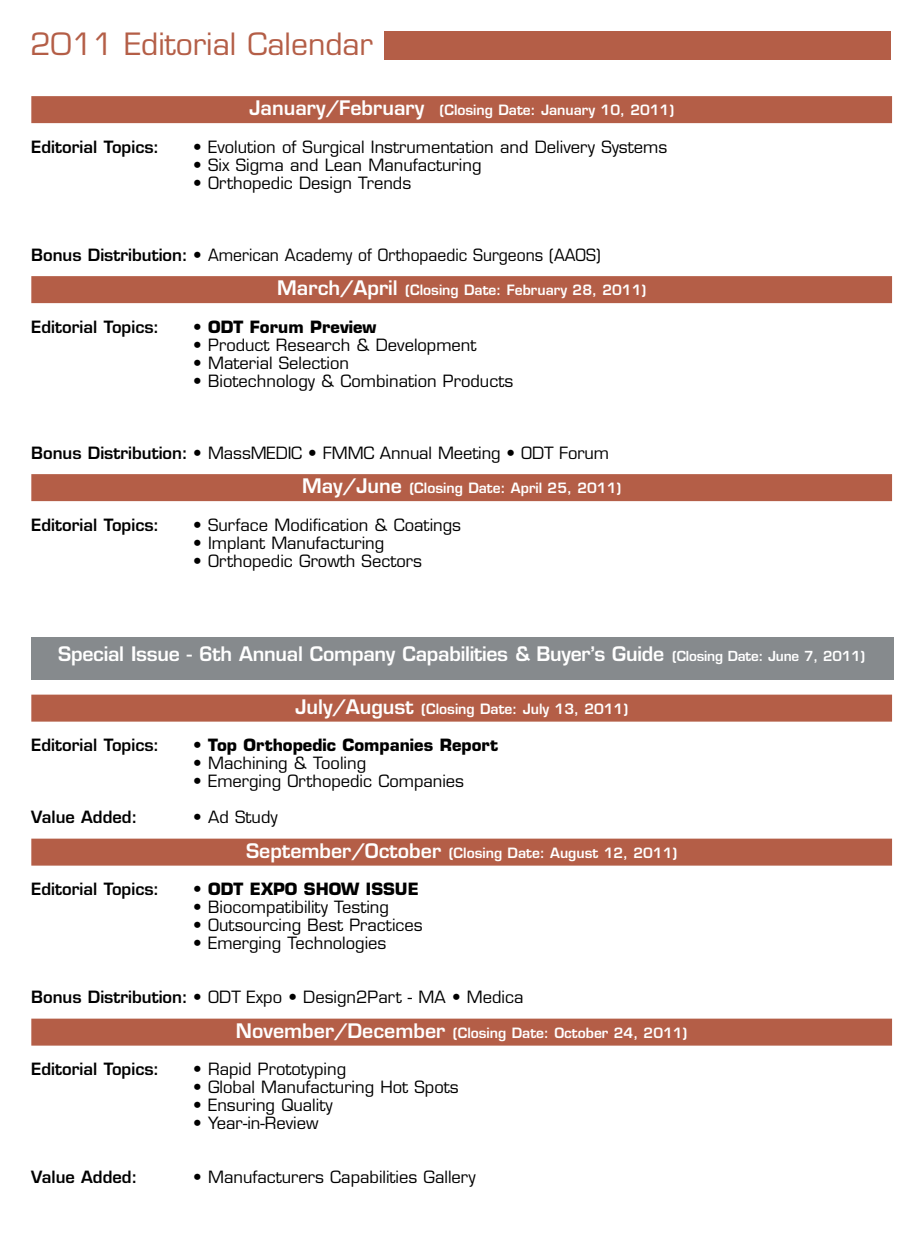
<style>
.page{position:relative;width:918px;height:1242px;background:#fff}
.page>*{position:absolute;margin:0;border:0;box-sizing:border-box;transform-origin:0 0}
.t1{font:30px "Eurostile LT Std";color:#b45e47}
.t2{font:600 19.5px "Eurostile LT Std";letter-spacing:-.015em;color:#fff}
.t3{font:16.5px "Eurostile LT Std";color:#000}
.t4{font:600 16.5px "Eurostile LT Std";color:#000}
.t5{font:700 16.5px "Eurostile LT Std";color:#000}
.t6{font:600 13.8px "Eurostile LT Std";color:#fff}
.s1{font-size:19.5px}
.s2{font-weight:600}
.s3{font-weight:400}
.s4{font-size:13.5px}
</style>
<div class="page">
<div style="left:32px;top:637px;width:862px;height:43px;background:#868a8d"></div>
<div style="left:31px;top:96px;width:861px;height:27px;background:#b45e47"></div>
<div style="left:31px;top:276px;width:861px;height:27px;background:#b45e47"></div>
<div style="left:31px;top:474px;width:861px;height:27px;background:#b45e47"></div>
<div style="left:31px;top:695px;width:861px;height:27px;background:#b45e47"></div>
<div style="left:31px;top:839px;width:861px;height:27px;background:#b45e47"></div>
<div style="left:31px;top:1019px;width:861px;height:27px;background:#b45e47"></div>
<div style="left:384px;top:31px;width:507px;height:29px;background:#b45e47"></div>
<h1 class="t1" style="left:30px;top:32px;width:344px">2011 Editorial Calendar</h1>
<p class="t6" style="left:249px;top:105px;width:427px"><span class="s1">January/February</span> (Closing Date: January 10, 2011)</p>
<p class="t4" style="left:31px;top:140px;width:130px">Editorial Topics:</p>
<p class="t3" style="left:193px;top:140px;width:475px">• Evolution of Surgical Instrumentation and Delivery Systems</p>
<p class="t3" style="left:193px;top:158px;width:290px">• Six Sigma and Lean Manufacturing</p>
<p class="t3" style="left:193px;top:176px;width:219px">• Orthopedic Design Trends</p>
<p class="t3" style="left:31px;top:248px;width:571px"><span class="s2">Bonus Distribution:</span> • American Academy of Orthopaedic Surgeons (AAOS)</p>
<p class="t6" style="left:277px;top:285px;width:371px"><span class="s1">March/April</span> (Closing Date: February 28, 2011)</p>
<p class="t4" style="left:31px;top:320px;width:130px">Editorial Topics:</p>
<p class="t5" style="left:193px;top:320px;width:185px"><span class="s3">•</span> ODT Forum Preview</p>
<p class="t3" style="left:193px;top:338px;width:285px">• Product Research &amp; Development</p>
<p class="t3" style="left:193px;top:356px;width:157px">• Material Selection</p>
<p class="t3" style="left:193px;top:374px;width:321px">• Biotechnology &amp; Combination Products</p>
<p class="t3" style="left:31px;top:446px;width:579px"><span class="s2">Bonus Distribution:</span> • MassMEDIC • FMMC Annual Meeting • ODT Forum</p>
<p class="t6" style="left:302px;top:483px;width:321px"><span class="s1">May/June</span> (Closing Date: April 25, 2011)</p>
<p class="t4" style="left:31px;top:518px;width:130px">Editorial Topics:</p>
<p class="t3" style="left:193px;top:518px;width:269px">• Surface Modification &amp; Coatings</p>
<p class="t3" style="left:193px;top:536px;width:192px">• Implant Manufacturing</p>
<p class="t3" style="left:193px;top:554px;width:230px">• Orthopedic Growth Sectors</p>
<p class="t2" style="left:58px;top:647px;width:808px">Special Issue - 6th Annual Company Capabilities &amp; Buyer’s Guide <span class="s4">(Closing Date: June 7, 2011)</span></p>
<p class="t6" style="left:295px;top:703px;width:335px"><span class="s1">July/August</span> (Closing Date: July 13, 2011)</p>
<p class="t4" style="left:31px;top:739px;width:130px">Editorial Topics:</p>
<p class="t5" style="left:193px;top:739px;width:306px"><span class="s3">•</span> Top Orthopedic Companies Report</p>
<p class="t3" style="left:193px;top:757px;width:174px">• Machining &amp; Tooling</p>
<p class="t3" style="left:193px;top:775px;width:272px">• Emerging Orthopedic Companies</p>
<p class="t4" style="left:31px;top:811px;width:108px">Value Added:</p>
<p class="t3" style="left:193px;top:811px;width:86px">• Ad Study</p>
<p class="t6" style="left:246px;top:847px;width:433px"><span class="s1">September/October</span> (Closing Date: August 12, 2011)</p>
<p class="t4" style="left:31px;top:883px;width:130px">Editorial Topics:</p>
<p class="t5" style="left:193px;top:883px;width:227px"><span class="s3">•</span> ODT EXPO SHOW ISSUE</p>
<p class="t3" style="left:193px;top:901px;width:197px">• Biocompatibility Testing</p>
<p class="t3" style="left:193px;top:919px;width:231px">• Outsourcing Best Practices</p>
<p class="t3" style="left:193px;top:937px;width:195px">• Emerging Technologies</p>
<p class="t3" style="left:31px;top:991px;width:494px"><span class="s2">Bonus Distribution:</span> • ODT Expo • Design2Part - MA • Medica</p>
<p class="t6" style="left:236px;top:1027px;width:453px"><span class="s1">November/December</span> (Closing Date: October 24, 2011)</p>
<p class="t4" style="left:31px;top:1063px;width:130px">Editorial Topics:</p>
<p class="t3" style="left:193px;top:1063px;width:154px">• Rapid Prototyping</p>
<p class="t3" style="left:193px;top:1081px;width:267px">• Global Manufacturing Hot Spots</p>
<p class="t3" style="left:193px;top:1099px;width:141px">• Ensuring Quality</p>
<p class="t3" style="left:193px;top:1117px;width:127px">• Year-in-Review</p>
<p class="t4" style="left:31px;top:1171px;width:108px">Value Added:</p>
<p class="t3" style="left:193px;top:1171px;width:284px">• Manufacturers Capabilities Gallery</p>
</div>
